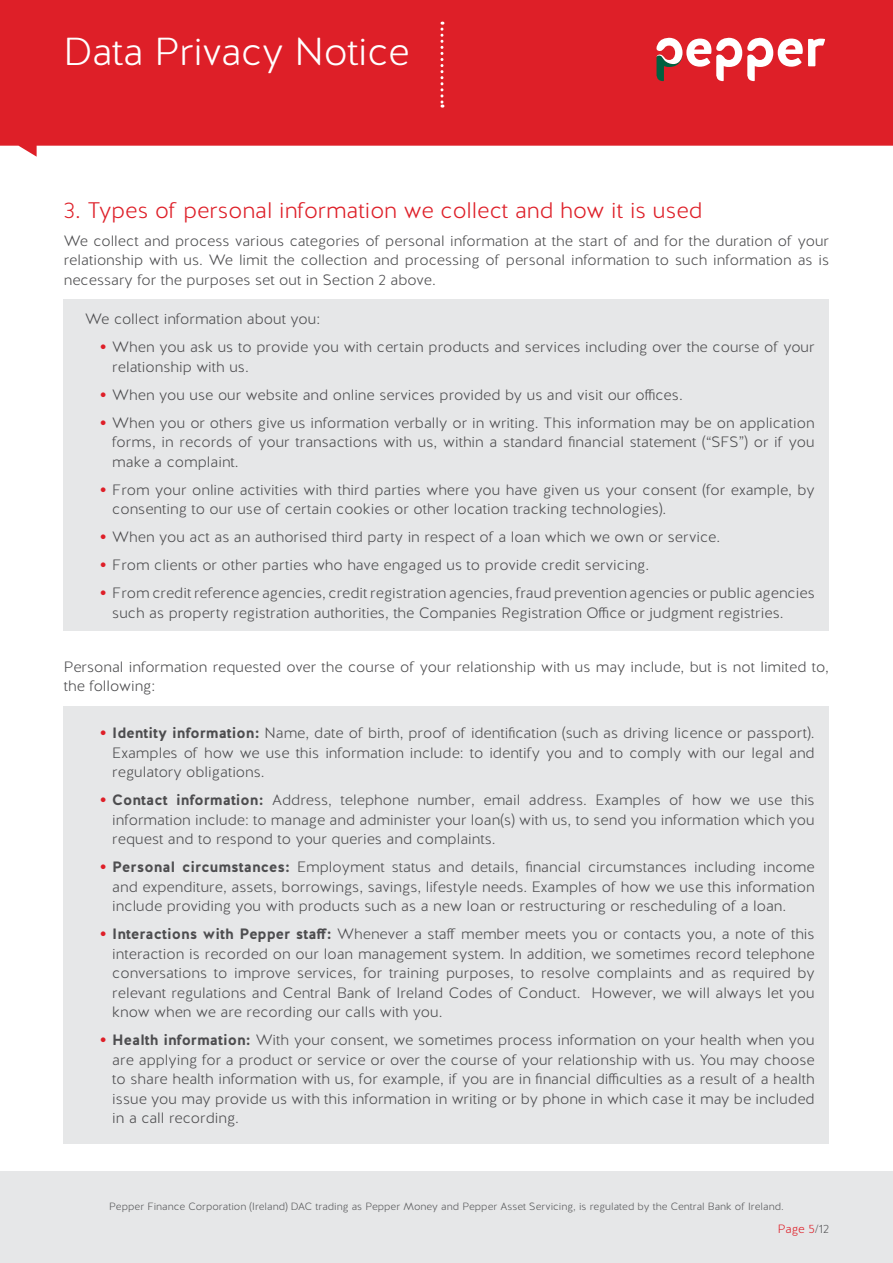
<style>
.page{position:relative;width:893px;height:1263px;background:#fff}
.page>*{position:absolute;margin:0;border:0;box-sizing:border-box;transform-origin:0 0}
.t1{font:300 39px "Halis R";letter-spacing:-.01em;color:#fff}
.t2{font:300 22.5px "Halis R";color:#de1f28}
.t3{font:300 15px/19.5px "Halis R";color:#4d4d4f;text-align:justify}
.t4{font:300 12px "Halis R";color:#de1f28}
.t5{font:300 10.5px "Halis R";color:#58595b}
.s1{font-weight:700;font-size:18px;color:#de1f28}
.s2{font-weight:700}
.s3{color:#58595b}
</style>
<div class="page">
<div style="left:0;top:1171px;width:893px;height:92px;background:#e6e7e8"></div>
<svg style="left:0;top:0;width:893px;height:157px;background:#e02f38"></svg>
<svg style="left:440px;top:22px;width:3px;height:86px"></svg>
<svg style="left:656px;top:37px;width:169px;height:44px"></svg>
<div style="left:64px;top:299px;width:765px;height:331px;background:#e6e7e8"></div>
<div style="left:64px;top:706px;width:765px;height:438px;background:#e6e7e8"></div>
<h1 class="t1" style="left:64px;top:27px;width:348px">Data Privacy Notice</h1>
<h2 class="t2" style="left:64px;top:196px;width:640px">3. Types of personal information we collect and how it is used</h2>
<p class="t3" style="left:64px;top:231px;width:767px">We collect and process various categories of personal information at the start of and for the duration of your relationship with us. We limit the collection and processing of personal information to such information as is necessary for the purposes set out in Section 2 above.</p>
<p class="t3" style="left:85px;top:310px;width:236px">We collect information about you:</p>
<p class="t3" style="left:112px;top:338px;width:704px;text-indent:-13px"><span class="s1">•</span> When you ask us to provide you with certain products and services including over the course of your relationship with us.</p>
<p class="t3" style="left:100px;top:385px;width:585px"><span class="s1">•</span> When you use our website and online services provided by us and visit our offices.</p>
<p class="t3" style="left:112px;top:413px;width:704px;text-indent:-13px"><span class="s1">•</span> When you or others give us information verbally or in writing. This information may be on application forms, in records of your transactions with us, within a standard financial statement (“SFS”) or if you make a complaint.</p>
<p class="t3" style="left:112px;top:480px;width:704px;text-indent:-13px"><span class="s1">•</span> From your online activities with third parties where you have given us your consent (for example, by consenting to our use of certain cookies or other location tracking technologies).</p>
<p class="t3" style="left:100px;top:528px;width:622px"><span class="s1">•</span> When you act as an authorised third party in respect of a loan which we own or service.</p>
<p class="t3" style="left:100px;top:556px;width:551px"><span class="s1">•</span> From clients or other parties who have engaged us to provide credit servicing.</p>
<p class="t3" style="left:112px;top:584px;width:704px;text-indent:-13px"><span class="s1">•</span> From credit reference agencies, credit registration agencies, fraud prevention agencies or public agencies such as property registration authorities, the Companies Registration Office or judgment registries.</p>
<p class="t3" style="left:64px;top:657px;width:767px">Personal information requested over the course of your relationship with us may include, but is not limited to, the following:</p>
<p class="t3" style="left:112px;top:724px;width:704px;text-indent:-13px"><span class="s1">•</span> <span class="s2">Identity information:</span> Name, date of birth, proof of identification (such as driving licence or passport).<br>Examples of how we use this information include: to identify you and to comply with our legal and regulatory obligations.</p>
<p class="t3" style="left:112px;top:791px;width:704px;text-indent:-13px"><span class="s1">•</span> <span class="s2">Contact information:</span> Address, telephone number, email address. Examples of how we use this information include: to manage and administer your loan(s) with us, to send you information which you request and to respond to your queries and complaints.</p>
<p class="t3" style="left:112px;top:858px;width:704px;text-indent:-13px"><span class="s1">•</span> <span class="s2">Personal circumstances:</span> Employment status and details, financial circumstances including income and expenditure, assets, borrowings, savings, lifestyle needs. Examples of how we use this information include providing you with products such as a new loan or restructuring or rescheduling of a loan.</p>
<p class="t3" style="left:112px;top:925px;width:704px;text-indent:-13px"><span class="s1">•</span> <span class="s2">Interactions with Pepper staff:</span> Whenever a staff member meets you or contacts you, a note of this interaction is recorded on our loan management system. In addition, we sometimes record telephone conversations to improve services, for training purposes, to resolve complaints and as required by relevant regulations and Central Bank of Ireland Codes of Conduct. However, we will always let you know when we are recording our calls with you.</p>
<p class="t3" style="left:112px;top:1031px;width:704px;text-indent:-13px"><span class="s1">•</span> <span class="s2">Health information:</span> With your consent, we sometimes process information on your health when you are applying for a product or service or over the course of your relationship with us. You may choose to share health information with us, for example, if you are in financial difficulties as a result of a health issue you may provide us with this information in writing or by phone in which case it may be included in a call recording.</p>
<p class="t5" style="left:109px;top:1200px;width:676px">Pepper Finance Corporation (Ireland) DAC trading as Pepper Money and Pepper Asset Servicing, is regulated by the Central Bank of Ireland.</p>
<p class="t4" style="left:778px;top:1221px;width:53px">Page 5<span class="s3">/12</span></p>
</div>
